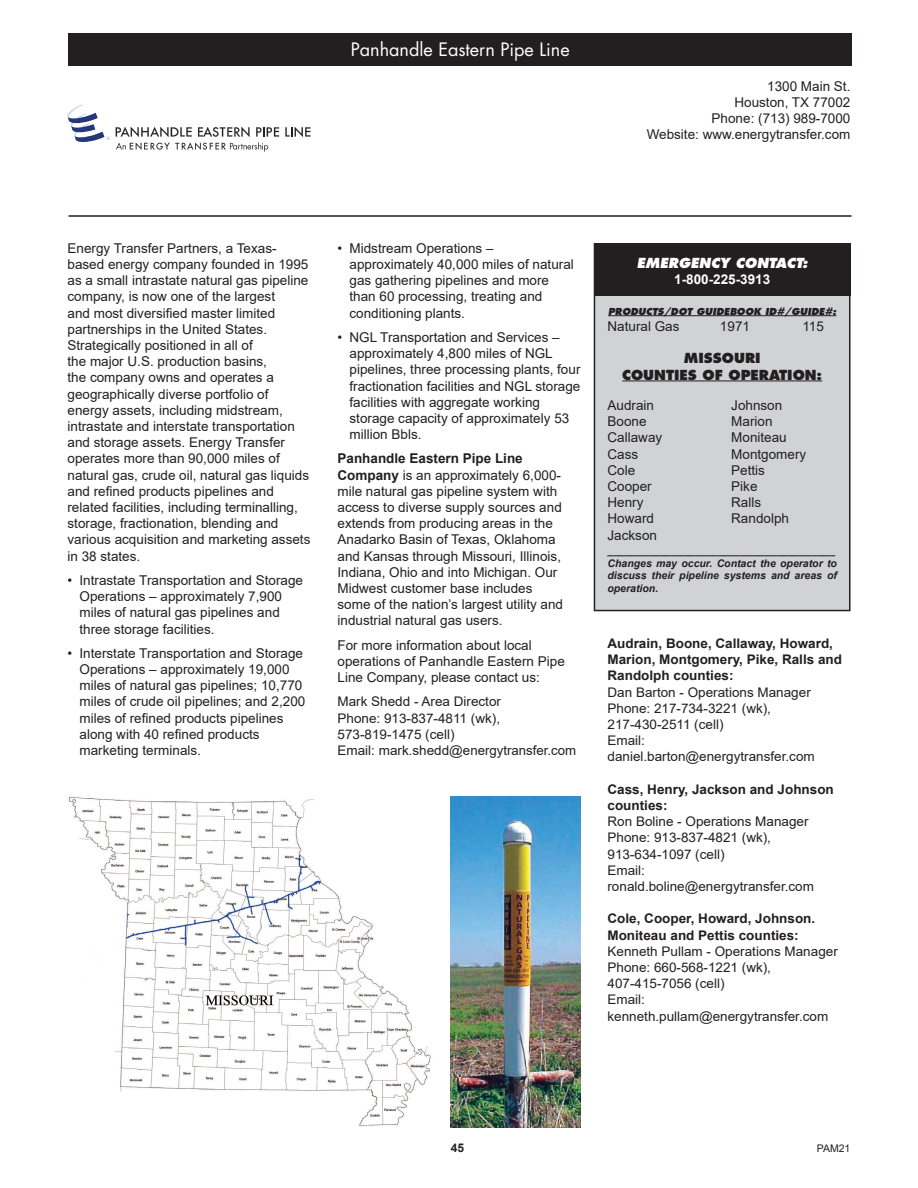
<style>
.page{position:relative;width:918px;height:1188px;background:#fff}
.page>*{position:absolute;margin:0;border:0;box-sizing:border-box;transform-origin:0 0}
.t1{font:18px "Futura";color:#fff}
.t2{font:13.5px/16.2px "Arial";color:#231f20}
.t3{font:800 13.5px "Futura";color:#231f20}
.t4{font:italic 800 13.5px "Futura";color:#fff}
.t5{font:700 13.5px "Arial";color:#fff}
.t6{font:13.2px/16.2px "Arial";color:#231f20}
.t7{font:700 13.2px/16.2px "Arial";color:#231f20}
.t8{font:700 12px "Arial";color:#231f20}
.t9{font:italic 700 10.5px/12.6px "Arial";color:#231f20;text-align:justify}
.t10{font:10.5px "Arial";color:#231f20}
.t11{font:italic 800 9.3px "Futura";color:#231f20}
.s1{font-weight:700}
</style>
<div class="page">
<div style="left:69px;top:34px;width:783px;height:32px;background:#231f20"></div>
<hr style="left:69px;top:215px;width:783px;height:2px;background:#231f20">
<div style="left:594px;top:244px;width:256px;height:367px;background:#d1d2d4"></div>
<div style="left:594px;top:243px;width:256px;height:368px;border:2px solid #231f20"></div>
<div style="left:594px;top:244px;width:256px;height:52px;background:#231f20"></div>
<hr style="left:608px;top:315px;width:228px;height:1px;background:#231f20">
<hr style="left:622px;top:381px;width:200px;height:1px;background:#231f20">
<img style="left:68px;top:796px;width:363px;height:330px">
<img style="left:450px;top:796px;width:130px;height:332px">
<svg style="left:285px;top:127px;width:25px;height:10px"></svg>
<svg style="left:116px;top:127px;width:163px;height:25px"></svg>
<svg style="left:68px;top:104px;width:42px;height:38px"></svg>
<p class="t1" style="left:351px;top:38px;width:221px">Panhandle Eastern Pipe Line</p>
<p class="t2" style="left:767px;top:78px;width:85px">1300 Main St.</p>
<p class="t2" style="left:734px;top:94px;width:118px">Houston, TX 77002</p>
<p class="t2" style="left:712px;top:110px;width:140px">Phone: (713) 989-7000</p>
<p class="t2" style="left:647px;top:127px;width:205px">Website: www.energytransfer.com</p>
<p class="t2" style="left:68px;top:240px;width:242px">Energy Transfer Partners, a Texas&shy;based energy company founded in 1995 as a small intrastate natural gas pipeline company, is now one of the largest<br>and most diversified master limited partnerships in the United States.</p>
<p class="t2" style="left:68px;top:337px;width:244px">Strategically positioned in all of<br>the major U.S. production basins,<br>the company owns and operates a geographically diverse portfolio of energy assets, including midstream, intrastate and interstate transportation and storage assets. Energy Transfer operates more than 90,000 miles of natural gas, crude oil, natural gas liquids and refined products pipelines and related facilities, including terminalling, storage, fractionation, blending and various acquisition and marketing assets in 38 states.</p>
<p class="t2" style="left:80px;top:572px;width:225px;text-indent:-12px">• Intrastate Transportation and Storage Operations – approximately 7,900 miles of natural gas pipelines and three storage facilities.</p>
<p class="t2" style="left:80px;top:645px;width:227px;text-indent:-12px">• Interstate Transportation and Storage Operations – approximately 19,000 miles of natural gas pipelines; 10,770 miles of crude oil pipelines; and 2,200 miles of refined products pipelines along with 40 refined products marketing terminals.</p>
<p class="t2" style="left:350px;top:240px;width:226px;text-indent:-12px">• Midstream Operations – approximately 40,000 miles of natural gas gathering pipelines and more than 60 processing, treating and conditioning plants.</p>
<p class="t2" style="left:350px;top:329px;width:232px;text-indent:-12px">• NGL Transportation and Services – approximately 4,800 miles of NGL pipelines, three processing plants, four fractionation facilities and NGL storage facilities with aggregate working storage capacity of approximately 53 million Bbls.</p>
<p class="t2" style="left:338px;top:451px;width:227px"><span class="s1">Panhandle Eastern Pipe Line Company</span> is an approximately 6,000- mile natural gas pipeline system with access to diverse supply sources and extends from producing areas in the Anadarko Basin of Texas, Oklahoma and Kansas through Missouri, Illinois, Indiana, Ohio and into Michigan. Our Midwest customer base includes some of the nation’s largest utility and industrial natural gas users.</p>
<p class="t2" style="left:338px;top:637px;width:229px">For more information about local operations of Panhandle Eastern Pipe<br>Line Company, please contact us:</p>
<p class="t6" style="left:338px;top:694px;width:165px">Mark Shedd - Area Director</p>
<p class="t6" style="left:338px;top:710px;width:164px">Phone: 913-837-4811 (wk),</p>
<p class="t6" style="left:338px;top:726px;width:119px">573-819-1475 (cell)</p>
<p class="t6" style="left:338px;top:742px;width:240px">Email: mark.shedd@energytransfer.com</p>
<p class="t4" style="left:637px;top:254px;width:172px">EMERGENCY CONTACT:</p>
<p class="t5" style="left:674px;top:270px;width:98px">1-800-225-3913</p>
<p class="t11" style="left:608px;top:305px;width:230px">PRODUCTS/DOT GUIDEBOOK ID#/GUIDE#:</p>
<p class="t2" style="left:608px;top:318px;width:74px">Natural Gas</p>
<p class="t2" style="left:720px;top:318px;width:32px">1971</p>
<p class="t2" style="left:802px;top:318px;width:23px">115</p>
<p class="t3" style="left:684px;top:350px;width:78px">MISSOURI</p>
<p class="t3" style="left:622px;top:366px;width:202px">COUNTIES OF OPERATION:</p>
<p class="t2" style="left:608px;top:397px;width:48px">Audrain</p>
<p class="t2" style="left:608px;top:413px;width:41px">Boone</p>
<p class="t2" style="left:608px;top:429px;width:56px">Callaway</p>
<p class="t2" style="left:608px;top:446px;width:32px">Cass</p>
<p class="t2" style="left:608px;top:462px;width:29px">Cole</p>
<p class="t2" style="left:608px;top:478px;width:46px">Cooper</p>
<p class="t2" style="left:608px;top:494px;width:38px">Henry</p>
<p class="t2" style="left:608px;top:510px;width:48px">Howard</p>
<p class="t2" style="left:608px;top:527px;width:51px">Jackson</p>
<p class="t2" style="left:731px;top:397px;width:53px">Johnson</p>
<p class="t2" style="left:731px;top:413px;width:43px">Marion</p>
<p class="t2" style="left:731px;top:429px;width:57px">Moniteau</p>
<p class="t2" style="left:731px;top:446px;width:77px">Montgomery</p>
<p class="t2" style="left:731px;top:462px;width:35px">Pettis</p>
<p class="t2" style="left:731px;top:478px;width:28px">Pike</p>
<p class="t2" style="left:731px;top:494px;width:31px">Ralls</p>
<p class="t2" style="left:731px;top:510px;width:59px">Randolph</p>
<p class="t9" style="left:608px;top:545px;width:229px">_______________________________________</p>
<p class="t9" style="left:608px;top:557px;width:231px">Changes may occur. Contact the operator to discuss their pipeline systems and areas of operation.</p>
<p class="t7" style="left:608px;top:635px;width:236px">Audrain, Boone, Callaway, Howard,<br>Marion, Montgomery, Pike, Ralls and<br>Randolph counties:</p>
<p class="t6" style="left:608px;top:684px;width:205px">Dan Barton - Operations Manager</p>
<p class="t6" style="left:608px;top:700px;width:165px">Phone: 217-734-3221 (wk),</p>
<p class="t6" style="left:608px;top:716px;width:118px">217-430-2511 (cell)</p>
<p class="t6" style="left:608px;top:732px;width:209px">Email: daniel.barton@energytransfer.com</p>
<p class="t7" style="left:608px;top:781px;width:228px">Cass, Henry, Jackson and Johnson counties:</p>
<p class="t6" style="left:608px;top:813px;width:203px">Ron Boline - Operations Manager</p>
<p class="t6" style="left:608px;top:830px;width:165px">Phone: 913-837-4821 (wk),</p>
<p class="t6" style="left:608px;top:846px;width:119px">913-634-1097 (cell)</p>
<p class="t6" style="left:608px;top:862px;width:208px">Email: ronald.boline@energytransfer.com</p>
<p class="t7" style="left:608px;top:911px;width:209px">Cole, Cooper, Howard, Johnson.<br>Moniteau and Pettis counties:</p>
<p class="t6" style="left:608px;top:943px;width:232px">Kenneth Pullam - Operations Manager</p>
<p class="t6" style="left:608px;top:959px;width:165px">Phone: 660-568-1221 (wk),</p>
<p class="t6" style="left:608px;top:975px;width:119px">407-415-7056 (cell)</p>
<p class="t6" style="left:608px;top:992px;width:222px">Email: kenneth.pullam@energytransfer.com</p>
<p class="t8" style="left:451px;top:1139px;width:15px">45</p>
<p class="t10" style="left:817px;top:1141px;width:35px">PAM21</p>
</div>
